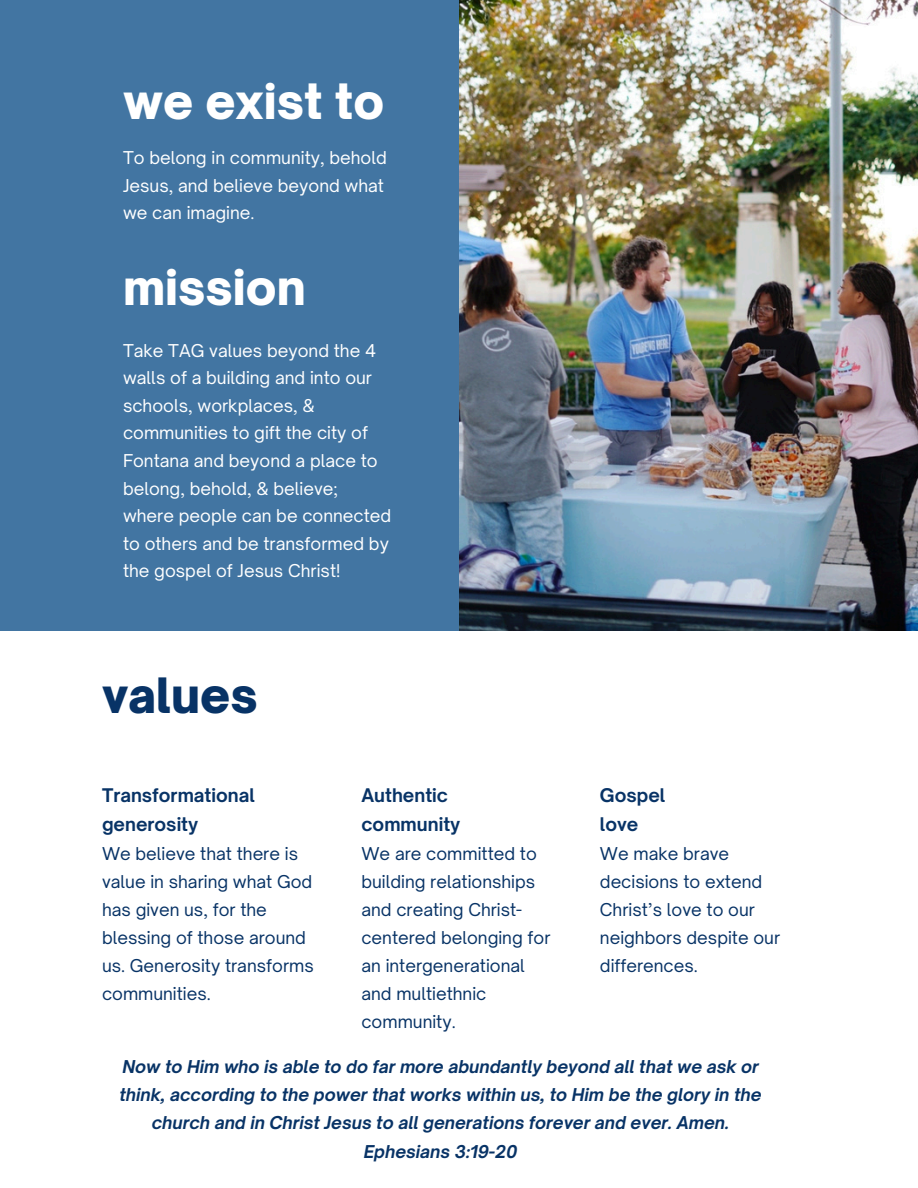
<style>
.page{position:relative;width:918px;height:1188px;background:#fff}
.page>*{position:absolute;margin:0;border:0;box-sizing:border-box;transform-origin:0 0}
.t1{font:900 46.65px "Open Sauce One";color:#fff}
.t2{font:900 46.65px "Open Sauce One";color:#083366}
.t3{font:700 18px/29.2px "Open Sauce One";color:#083366}
.t4{font:16.95px/28.2px "Open Sauce One";color:#083366}
.t5{font:16.95px/27.5px "Open Sauce One";color:#fff}
.t6{font:italic 700 16.95px/28.2px "Open Sauce One";color:#083366;text-align:center}
</style>
<div class="page">
<img style="left:459px;top:0;width:459px;height:630px">
<div style="left:0;top:0;width:459px;height:630px;background:#4275a2"></div>
<h1 class="t1" style="left:123px;top:72px;width:263px">we exist to</h1>
<p class="t5" style="left:123px;top:144px;width:265px">To belong in community, behold<br>Jesus, and believe beyond what we can imagine.</p>
<p class="t1" style="left:123px;top:259px;width:184px">mission</p>
<h1 class="t5" style="left:123px;top:337px;width:270px">Take TAG values beyond the 4 walls of a building and into our schools, workplaces, &amp; communities to gift the city of<br>Fontana and beyond a place to belong, behold, &amp; believe; where people can be connected to others and be transformed by the gospel of Jesus Christ!</h1>
<h1 class="t2" style="left:102px;top:667px;width:157px">values</h1>
<p class="t3" style="left:102px;top:781px;width:154px">Transformational generosity</p>
<p class="t4" style="left:102px;top:839px;width:213px">We believe that there is value in sharing what God has given us, for the blessing of those around us. Generosity transforms communities.</p>
<p class="t3" style="left:361px;top:781px;width:88px">Authentic</p>
<p class="t3" style="left:361px;top:810px;width:100px">community</p>
<p class="t4" style="left:361px;top:839px;width:191px">We are committed to building relationships and creating Christ&shy;centered belonging for an intergenerational and multiethnic community.</p>
<h2 class="t6" style="left:120px;top:1053px;width:644px">Now to Him who is able to do far more abundantly beyond all that we ask or think, according to the power that works within us, to Him be the glory in the church and in Christ Jesus to all generations forever and ever. Amen.<br>Ephesians 3:19-20</h2>
<p class="t3" style="left:600px;top:781px;width:67px">Gospel</p>
<p class="t3" style="left:600px;top:810px;width:40px">love</p>
<p class="t4" style="left:600px;top:839px;width:182px">We make brave decisions to extend<br>Christ’s love to our neighbors despite our differences.</p>
</div>
